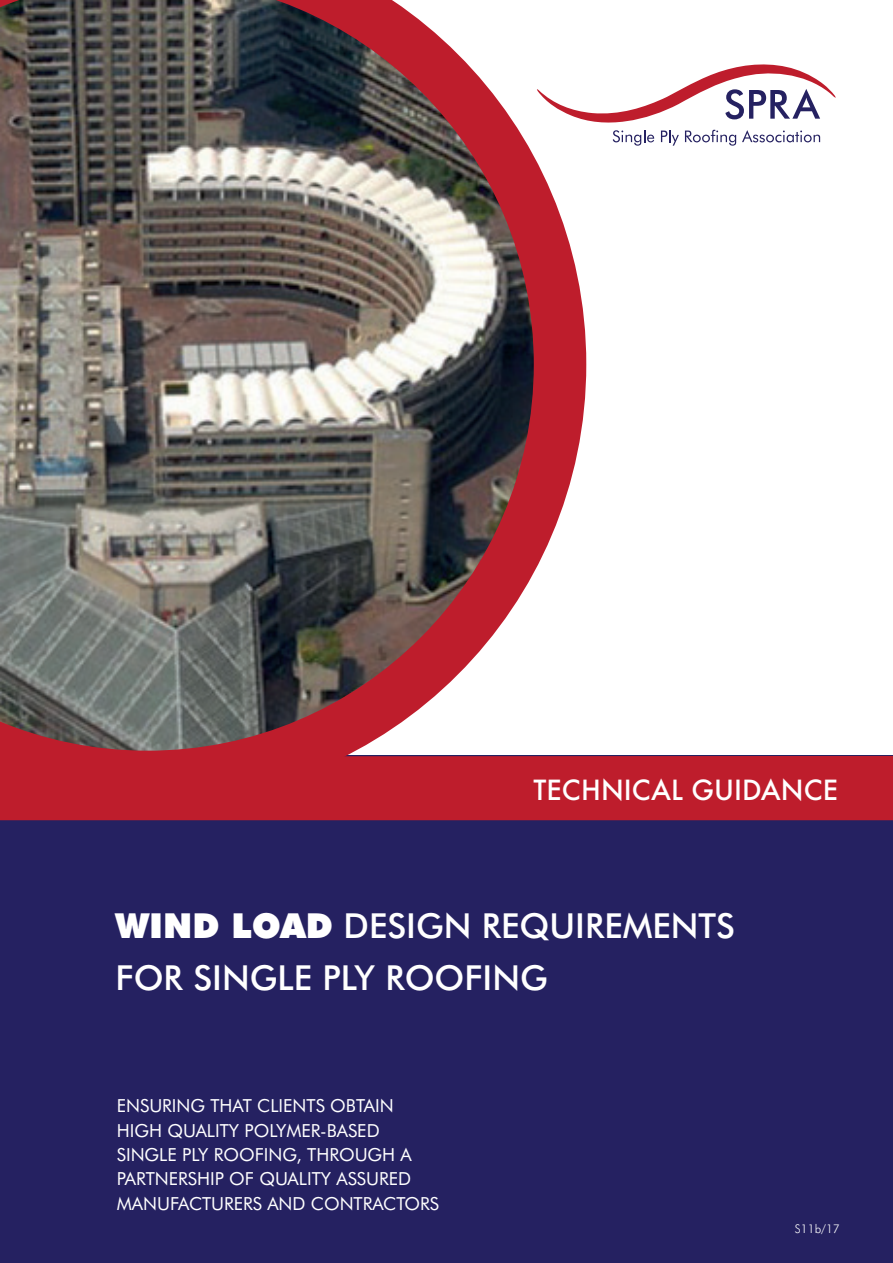
<style>
.page{position:relative;width:893px;height:1263px;background:#fff}
.page>*{position:absolute;margin:0;border:0;box-sizing:border-box;transform-origin:0 0}
.t1{font:500 34.5px/52.2px "Futura BT";color:#fff}
.t2{font:500 27px "Futura";color:#fff}
.t3{font:18px/24.3px "Futura BT";color:#fff}
.t4{font:300 12px "Futura BT";color:#fff}
.s1{font-weight:900}
.s2{font-style:inherit}
</style>
<div class="page">
<div style="left:0;top:756px;width:893px;height:507px;background:#252161"></div>
<svg style="left:0;top:0;width:586px;height:754px;background:#85706e"></svg>
<div style="left:0;top:754px;width:893px;height:67px;background:#be1d2c"></div>
<svg style="left:537px;top:64px;width:299px;height:82px"></svg>
<h2 class="t2" style="left:533px;top:772px;width:306px">TECHNICAL GUIDANCE</h2>
<h1 class="t1" style="left:116px;top:899px;width:621px"><span class="s1">WIND LOAD</span> DESIGN REQUIREMENTS<br>FOR SINGLE PLY ROOFING</h1>
<p class="t3" style="left:117px;top:1094px;width:324px">ENSURING THAT CLIENTS OBTAIN<br>HIGH QUALITY POLYMER-BASED<br>SINGLE PLY ROOFING, THROUGH A<br>PARTNERSHIP OF QUALITY ASSURED<br>MANUFACTURERS AND CONTRACTORS</p>
<p class="t4" style="left:795px;top:1222px;width:46px">S11<span class="s2">b</span>/17</p>
</div>
